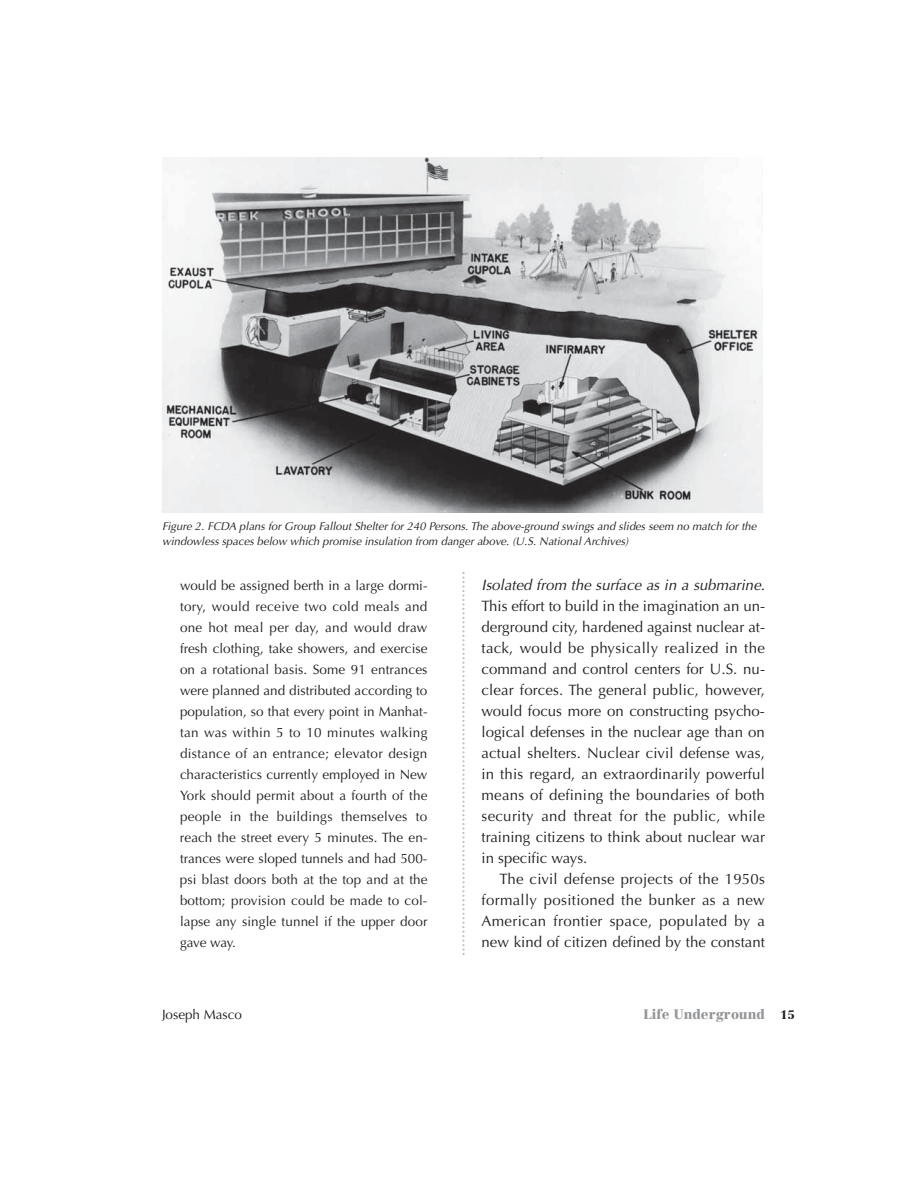
<style>
.page{position:relative;width:918px;height:1188px;background:#fff}
.page>*{position:absolute;margin:0;border:0;box-sizing:border-box;transform-origin:0 0}
.t1{font:15px/21px "Optima";color:#231f20;text-align:justify}
.t2{font:italic 15px "Optima";color:#231f20}
.t3{font:13.5px/21px "Optima";letter-spacing:.005em;color:#231f20;text-align:justify}
.t4{font:900 13.5px "Centennial";color:#939598}
.t5{font:italic 11.25px/15px "Optima";color:#231f20}
.s1{font-size:12px;color:#231f20}
</style>
<div class="page">
<svg style="left:462px;top:572px;width:3px;height:383px"></svg>
<img style="left:163px;top:158px;width:600px;height:355px">
<p class="t5" style="left:162px;top:520px;width:596px">Figure 2. FCDA plans for Group Fallout Shelter for 240 Persons. The above-ground swings and slides seem no match for the windowless spaces below which promise insulation from danger above. (U.S. National Archives)</p>
<p class="t3" style="left:180px;top:576px;width:249px">would be assigned berth in a large dormi&shy;tory, would receive two cold meals and one hot meal per day, and would draw fresh clothing, take showers, and exercise on a rotational basis. Some 91 entrances were planned and distributed according to population, so that every point in Manhat&shy;tan was within 5 to 10 minutes walking distance of an entrance; elevator design characteristics currently employed in New York should permit about a fourth of the people in the buildings themselves to reach the street every 5 minutes. The en&shy;trances were sloped tunnels and had 500- psi blast doors both at the top and at the bottom; provision could be made to col&shy;lapse any single tunnel if the upper door gave way.</p>
<p class="t2" style="left:482px;top:578px;width:285px">Isolated from the surface as in a submarine.</p>
<p class="t1" style="left:482px;top:596px;width:285px">This effort to build in the imagination an un&shy;derground city, hardened against nuclear at&shy;tack, would be physically realized in the command and control centers for U.S. nu&shy;clear forces. The general public, however, would focus more on constructing psycho&shy;logical defenses in the nuclear age than on actual shelters. Nuclear civil defense was, in this regard, an extraordinarily powerful means of defining the boundaries of both security and threat for the public, while training citizens to think about nuclear war in specific ways.</p>
<p class="t1" style="left:482px;top:869px;width:285px;text-indent:18px">The civil defense projects of the 1950s formally positioned the bunker as a new American frontier space, populated by a new kind of citizen defined by the constant</p>
<p class="t3" style="left:162px;top:1005px;width:82px">Joseph Masco</p>
<p class="t4" style="left:643px;top:1008px;width:153px">Life Underground <span class="s1">15</span></p>
</div>
